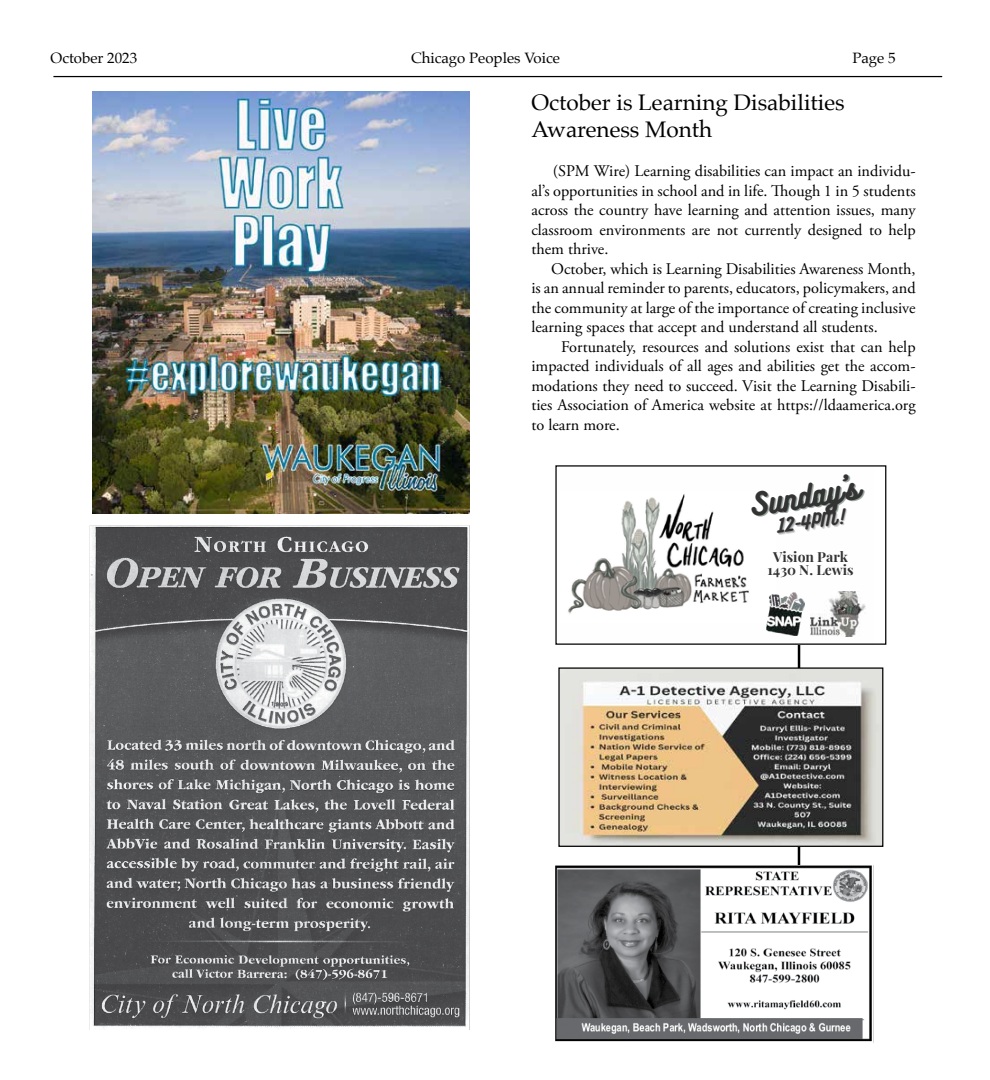
<style>
.page{position:relative;width:990px;height:1080px;background:#fff}
.page>*{position:absolute;margin:0;border:0;box-sizing:border-box;transform-origin:0 0}
.t1{font:27.88px "Bukhari Script";color:#333334}
.t2{font:22.5px/27px "Palatino";color:#000}
.t3{font:16.88px "Bukhari Script";color:#333334}
.t4{font:16.25px/19.5px "Adobe Garamond Pro";color:#000;text-align:justify}
.t5{font:15px "Palatino";color:#000}
.t6{font:700 13.88px/13.1px "Playfair Display";color:#333334;text-align:center}
.s1{color:rgb(122 124 127/.5)}
</style>
<div class="page">
<hr style="left:53px;top:76px;width:889px;height:1px;background:#000">
<hr style="left:798px;top:507px;width:2px;height:536px;background:#000">
<div style="left:559px;top:466px;width:315px;height:178px;background:#fefefe"></div>
<img style="left:568px;top:494px;width:181px;height:120px">
<img style="left:766px;top:592px;width:39px;height:43px">
<img style="left:811px;top:592px;width:55px;height:44px">
<img style="left:560px;top:669px;width:321px;height:176px">
<div style="left:558px;top:667px;width:325px;height:180px;border:1px solid #000"></div>
<img style="left:555px;top:866px;width:319px;height:177px">
<img style="left:89px;top:525px;width:381px;height:504px">
<img style="left:92px;top:92px;width:378px;height:422px">
<p class="t5" style="left:51px;top:45px;width:88px">October 2023</p>
<p class="t5" style="left:411px;top:45px;width:150px">Chicago Peoples Voice</p>
<p class="t5" style="left:852px;top:45px;width:45px">Page 5</p>
<h2 class="t2" style="left:531px;top:89px;width:315px">October is Learning Disabilities<br>Awareness Month</h2>
<p class="t4" style="left:531px;top:162px;width:386px;text-indent:21px">(SPM Wire) Learning disabilities can impact an individu&shy;al’s opportunities in school and in life. Though 1 in 5 students across the country have learning and attention issues, many classroom environments are not currently designed to help them thrive.</p>
<p class="t4" style="left:531px;top:259px;width:386px;text-indent:20px">October, which is Learning Disabilities Awareness Month, is an annual reminder to parents, educators, policymakers, and the community at large of the importance of creating inclusive learning spaces that accept and understand all students.</p>
<p class="t4" style="left:531px;top:337px;width:386px;text-indent:30px">Fortunately, resources and solutions exist that can help impacted individuals of all ages and abilities get the accom&shy;modations they need to succeed. Visit the Learning Disabili&shy;ties Association of America website at https://ldaamerica.org to learn more.</p>
<h1 class="t1" style="left:747px;top:492px;width:112px;rotate:-10deg">Sunday's</h1>
<p class="t3" style="left:776px;top:518px;width:69px;rotate:-9deg"><span class="s1">2</span>12-4PM!</p>
<p class="t6" style="left:768px;top:549px;width:87px">Vision Park<br>1430 N. Lewis</p>
</div>
